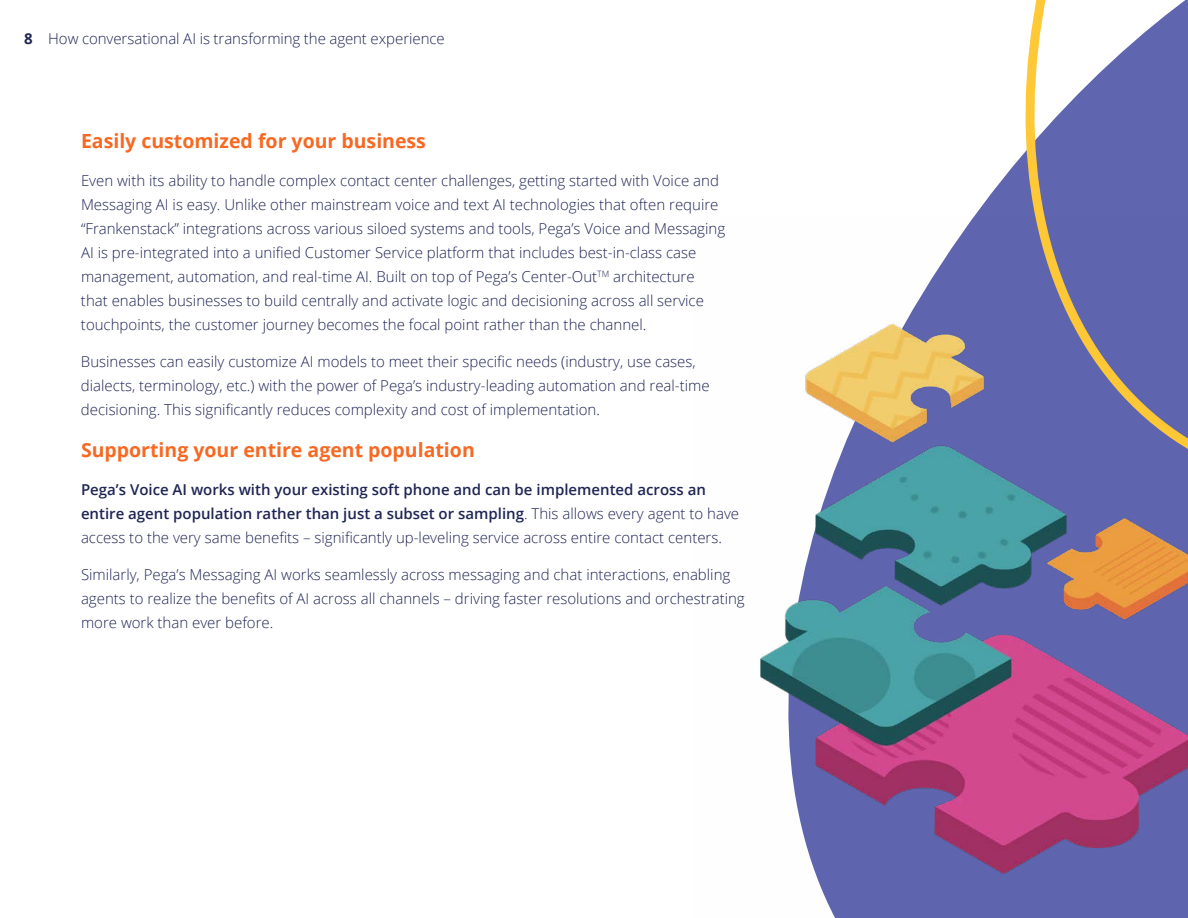
<style>
.page{position:relative;width:1188px;height:918px;background:#fff}
.page>*{position:absolute;margin:0;border:0;box-sizing:border-box;transform-origin:0 0}
.t1{font:700 19.5px "Open Sans";color:#f76923}
.t2{font:300 15px/24px "Open Sans";color:#1f2555}
.t3{font:600 15px/24px "Open Sans";color:#1f2555}
.s1{font-weight:700}
.s2{font-weight:300}
</style>
<div class="page">
<svg style="left:974px;top:0;width:214px;height:216px"></svg>
<img style="left:760px;top:216px;width:428px;height:702px">
<p class="t2" style="left:24px;top:27px;width:422px"><span class="s1">8</span> How conversational AI is transforming the agent experience</p>
<h1 class="t1" style="left:81px;top:127px;width:347px">Easily customized for your business</h1>
<p class="t2" style="left:81px;top:168px;width:646px">Even with its ability to handle complex contact center challenges, getting started with Voice and Messaging AI is easy. Unlike other mainstream voice and text AI technologies that often require “Frankenstack” integrations across various siloed systems and tools, Pega’s Voice and Messaging AI is pre-integrated into a unified Customer Service platform that includes best-in-class case management, automation, and real-time AI. Built on top of Pega’s Center-Out<sup>TM</sup> architecture that enables businesses to build centrally and activate logic and decisioning across all service touchpoints, the customer journey becomes the focal point rather than the channel.</p>
<p class="t2" style="left:81px;top:349px;width:630px">Businesses can easily customize AI models to meet their specific needs (industry, use cases, dialects, terminology, etc.) with the power of Pega’s industry-leading automation and real-time decisioning. This significantly reduces complexity and cost of implementation.</p>
<h1 class="t1" style="left:81px;top:436px;width:395px">Supporting your entire agent population</h1>
<p class="t3" style="left:81px;top:477px;width:660px">Pega’s Voice AI works with your existing soft phone and can be implemented across an entire agent population rather than just a subset or sampling<span class="s2">. This allows every agent to have access to the very same benefits – significantly up-leveling service across entire contact centers.</span></p>
<p class="t2" style="left:81px;top:562px;width:665px">Similarly, Pega’s Messaging AI works seamlessly across messaging and chat interactions, enabling agents to realize the benefits of AI across all channels – driving faster resolutions and orchestrating more work than ever before.</p>
</div>
